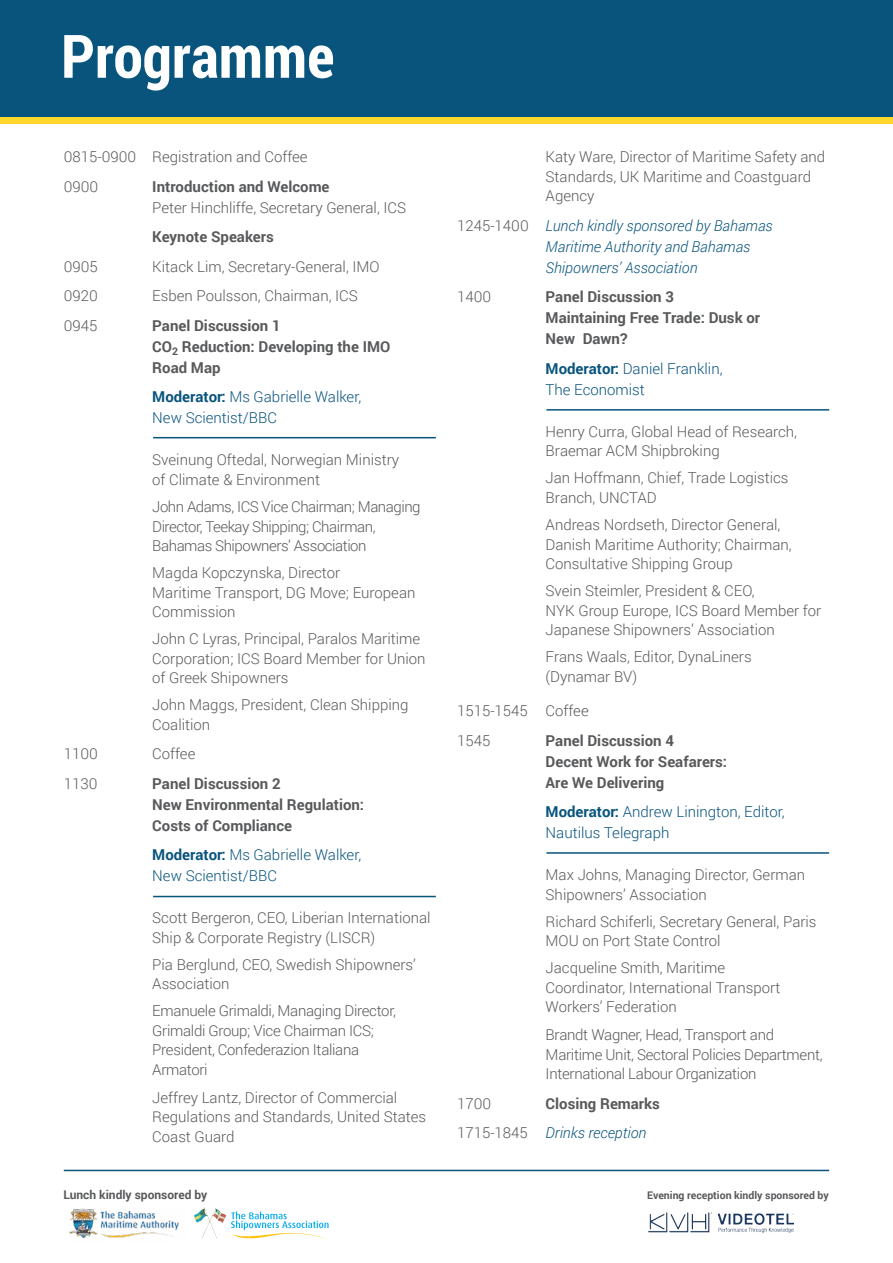
<style>
.page{position:relative;width:893px;height:1263px;background:#fff}
.page>*{position:absolute;margin:0;border:0;box-sizing:border-box;transform-origin:0 0}
.t1{font:700 60px "Roboto Condensed";color:#fff}
.t2{font:300 15px/19.5px "Roboto";color:#58595b}
.t3{font:700 15px/21px "Roboto";color:#58595b}
.t4{font:300 15px/19.5px "Roboto";letter-spacing:-.02em;color:#58595b}
.t5{font:300 15px/21px "Roboto";color:#08547d}
.t6{font:italic 300 15px/21px "Roboto";color:#08547d}
.t7{font:300 15px/19.5px "Roboto";letter-spacing:-.03em;color:#58595b}
.t8{font:700 12px "Roboto";color:#58595b}
.t9{font:700 10.5px "Roboto";color:#58595b}
.s1{font-weight:700}
.s2{font-style:normal;color:#58595b}
.s3{font-weight:700;font-style:normal;color:#58595b}
</style>
<div class="page">
<div style="left:0;top:0;width:893px;height:122px;background:#08547d"></div>
<hr style="left:64px;top:1170px;width:765px;height:1px;background:#08547d">
<svg style="left:231px;top:1211px;width:98px;height:28px"></svg>
<img style="left:194px;top:1207px;width:24px;height:32px">
<img style="left:69px;top:1208px;width:110px;height:31px">
<div style="left:0;top:117px;width:893px;height:6px;background:#ffd629"></div>
<hr style="left:153px;top:437px;width:283px;height:1px;background:#08547d">
<hr style="left:153px;top:896px;width:283px;height:1px;background:#08547d">
<hr style="left:546px;top:409px;width:283px;height:2px;background:#08547d">
<hr style="left:546px;top:852px;width:283px;height:2px;background:#08547d">
<img style="left:648px;top:1212px;width:145px;height:20px">
<h1 class="t1" style="left:61px;top:14px;width:275px">Programme</h1>
<p class="t2" style="left:64px;top:142px;width:245px;line-height:29.5px">0815-0900 Registration and Coffee<br>0900</p>
<p class="t3" style="left:152px;top:175px;width:179px">Introduction and Welcome</p>
<p class="t2" style="left:152px;top:197px;width:255px">Peter Hinchliffe, Secretary General, ICS</p>
<p class="t3" style="left:152px;top:226px;width:123px">Keynote Speakers</p>
<p class="t2" style="left:64px;top:256px;width:36px">0905</p>
<p class="t2" style="left:152px;top:256px;width:229px">Kitack Lim, Secretary-General, IMO</p>
<p class="t2" style="left:64px;top:286px;width:36px">0920</p>
<p class="t2" style="left:152px;top:286px;width:207px">Esben Poulsson, Chairman, ICS</p>
<p class="t2" style="left:64px;top:315px;width:35px">0945</p>
<p class="t3" style="left:152px;top:315px;width:240px">Panel Discussion 1<br>CO<sub>2</sub> Reduction: Developing the IMO<br>Road Map</p>
<p class="t5" style="left:152px;top:386px;width:211px"><span class="s1">Moderator:</span> Ms Gabrielle Walker,<br>New Scientist/BBC</p>
<p class="t2" style="left:152px;top:450px;width:248px">Sveinung Oftedal, Norwegian Ministry of Climate &amp; Environment</p>
<p class="t7" style="left:152px;top:496px;width:270px">John Adams, ICS Vice Chairman; Managing<br>Director, Teekay Shipping; Chairman,<br>Bahamas Shipowners’ Association</p>
<p class="t2" style="left:152px;top:562px;width:265px">Magda Kopczynska, Director<br>Maritime Transport, DG Move; European<br>Commission</p>
<p class="t2" style="left:152px;top:628px;width:275px">John C Lyras, Principal, Paralos Maritime<br>Corporation; ICS Board Member for Union of Greek Shipowners</p>
<p class="t2" style="left:152px;top:694px;width:258px">John Maggs, President, Clean Shipping<br>Coalition</p>
<p class="t2" style="left:64px;top:743px;width:36px">1100</p>
<p class="t2" style="left:152px;top:743px;width:45px">Coffee</p>
<p class="t2" style="left:64px;top:773px;width:35px">1130</p>
<p class="t3" style="left:152px;top:772px;width:213px">Panel Discussion 2<br>New Environmental Regulation:<br>Costs of Compliance</p>
<p class="t5" style="left:152px;top:844px;width:211px"><span class="s1">Moderator:</span> Ms Gabrielle Walker,<br>New Scientist/BBC</p>
<p class="t2" style="left:152px;top:907px;width:280px">Scott Bergeron, CEO, Liberian International<br>Ship &amp; Corporate Registry (LISCR)</p>
<p class="t2" style="left:152px;top:954px;width:265px">Pia Berglund, CEO, Swedish Shipowners’<br>Association</p>
<p class="t4" style="left:152px;top:1000px;width:245px">Emanuele Grimaldi, Managing Director,<br>Grimaldi Group; Vice Chairman ICS;<br>President, Confederazion Italiana<br>Armatori</p>
<p class="t2" style="left:152px;top:1087px;width:275px">Jeffrey Lantz, Director of Commercial<br>Regulations and Standards, United States<br>Coast Guard</p>
<p class="t2" style="left:546px;top:147px;width:281px">Katy Ware, Director of Maritime Safety and<br>Standards, UK Maritime and Coastguard<br>Agency</p>
<p class="t6" style="left:546px;top:215px;width:229px;text-indent:-88px"><span class="s2">1245-1400</span> Lunch kindly sponsored by Bahamas<br>Maritime Authority and Bahamas<br>Shipowners’ Association</p>
<p class="t2" style="left:457px;top:287px;width:36px">1400</p>
<p class="t3" style="left:546px;top:286px;width:216px">Panel Discussion 3<br>Maintaining Free Trade: Dusk or<br>New Dawn?</p>
<p class="t5" style="left:546px;top:358px;width:178px"><span class="s1">Moderator:</span> Daniel Franklin,<br>The Economist</p>
<p class="t2" style="left:546px;top:421px;width:253px">Henry Curra, Global Head of Research,<br>Braemar ACM Shipbroking</p>
<p class="t2" style="left:546px;top:468px;width:244px">Jan Hoffmann, Chief, Trade Logistics<br>Branch, UNCTAD</p>
<p class="t2" style="left:546px;top:514px;width:248px">Andreas Nordseth, Director General,<br>Danish Maritime Authority; Chairman,<br>Consultative Shipping Group</p>
<p class="t2" style="left:546px;top:580px;width:277px">Svein Steimler, President &amp; CEO,<br>NYK Group Europe, ICS Board Member for<br>Japanese Shipowners’ Association</p>
<p class="t2" style="left:546px;top:646px;width:208px">Frans Waals, Editor, DynaLiners (Dynamar BV)</p>
<p class="t2" style="left:457px;top:695px;width:133px;line-height:29.5px">1515-1545 Coffee<br>1545</p>
<p class="t3" style="left:546px;top:729px;width:183px">Panel Discussion 4<br>Decent Work for Seafarers:<br>Are We Delivering</p>
<p class="t5" style="left:546px;top:801px;width:241px"><span class="s1">Moderator:</span> Andrew Linington, Editor,<br>Nautilus Telegraph</p>
<p class="t2" style="left:546px;top:864px;width:261px">Max Johns, Managing Director, German<br>Shipowners’ Association</p>
<p class="t2" style="left:546px;top:911px;width:272px">Richard Schiferli, Secretary General, Paris<br>MOU on Port State Control</p>
<p class="t2" style="left:546px;top:957px;width:236px">Jacqueline Smith, Maritime<br>Coordinator, International Transport<br>Workers’ Federation</p>
<p class="t4" style="left:546px;top:1024px;width:279px">Brandt Wagner, Head, Transport and<br>Maritime Unit, Sectoral Policies Department,<br>International Labour Organization</p>
<p class="t6" style="left:457px;top:1088px;width:204px;line-height:29.5px;text-indent:88px"><span class="s3">Closing Remarks<br></span><span class="s2">1715-1845</span> Drinks reception</p>
<p class="t2" style="left:457px;top:1093px;width:36px">1700</p>
<p class="t8" style="left:63px;top:1186px;width:146px">Lunch kindly sponsored by</p>
<p class="t9" style="left:647px;top:1188px;width:183px">Evening reception kindly sponsored by</p>
</div>
